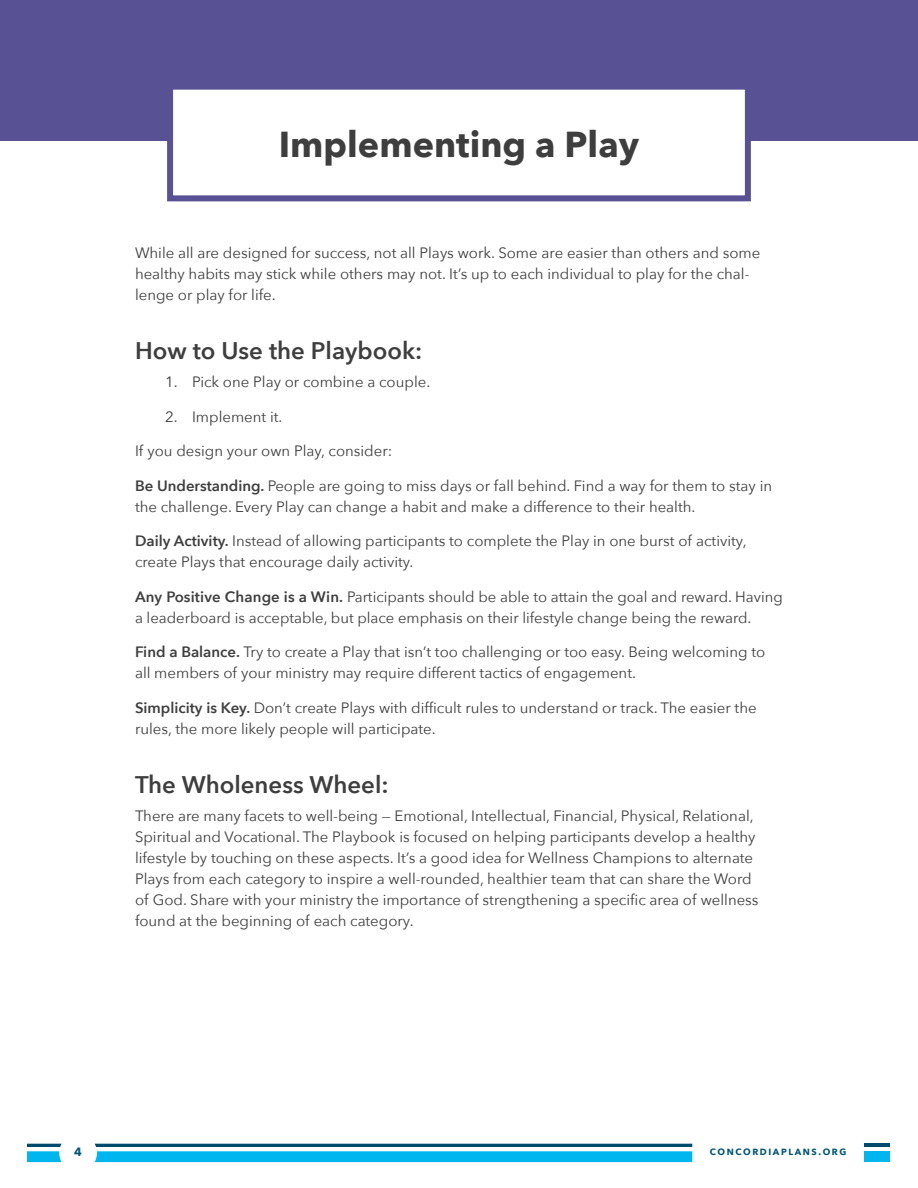
<style>
.page{position:relative;width:918px;height:1188px;background:#fff}
.page>*{position:absolute;margin:0;border:0;box-sizing:border-box;transform-origin:0 0}
.Conference_Call_box_heading{font:700 36px "Avenir Next";color:#3e3e3f}
.Subhead{font:600 24px "Avenir Next";color:#3e3e3f}
.Body{font:15px/21px "Avenir Next";color:#3e3e3f}
.t1{font:700 12px "Avenir Next";color:#005677}
.t2{font:700 9px "Avenir Next";letter-spacing:.175em;color:#005677}
.s1{font-weight:600}
</style>
<div class="page">
<svg style="left:27px;top:1144px;width:665px;height:18px"></svg>
<div style="left:864px;top:1151px;width:26px;height:11px;background:#00b6ef"></div>
<hr style="left:864px;top:1144px;width:26px;height:3px;background:#004b6c">
<div style="left:0;top:0;width:918px;height:140px;background:#585194"></div>
<div style="left:170px;top:87px;width:578px;height:111px;background:#fff"></div>
<div style="left:167px;top:84px;width:584px;height:117px;border:6px solid #585194"></div>
<p class="Conference_Call_box_heading" style="left:279px;top:113px;width:362px">Implementing a Play</p>
<p class="Body" style="left:135px;top:242px;width:627px">While all are designed for success, not all Plays work. Some are easier than others and some healthy habits may stick while others may not. It’s up to each individual to play for the chal&shy;lenge or play for life.</p>
<p class="Subhead" style="left:135px;top:330px;width:289px">How to Use the Playbook:</p>
<p class="Body" style="left:165px;top:371px;width:267px">1. Pick one Play or combine a couple.</p>
<p class="Body" style="left:165px;top:405px;width:119px">2. Implement it.</p>
<p class="Body" style="left:135px;top:440px;width:259px">If you design your own Play, consider:</p>
<p class="Body" style="left:135px;top:474px;width:639px"><span class="s1">Be Understanding.</span> People are going to miss days or fall behind. Find a way for them to stay in the challenge. Every Play can change a habit and make a difference to their health.</p>
<p class="Body" style="left:135px;top:530px;width:613px"><span class="s1">Daily Activity.</span> Instead of allowing participants to complete the Play in one burst of activity, create Plays that encourage daily activity.</p>
<p class="Body" style="left:135px;top:585px;width:649px"><span class="s1">Any Positive Change is a Win.</span> Participants should be able to attain the goal and reward. Having a leaderboard is acceptable, but place emphasis on their lifestyle change being the reward.</p>
<p class="Body" style="left:135px;top:641px;width:632px"><span class="s1">Find a Balance.</span> Try to create a Play that isn’t too challenging or too easy. Being welcoming to all members of your ministry may require different tactics of engagement.</p>
<p class="Body" style="left:135px;top:696px;width:623px"><span class="s1">Simplicity is Key.</span> Don’t create Plays with difficult rules to understand or track. The easier the rules, the more likely people will participate.</p>
<p class="Subhead" style="left:135px;top:764px;width:255px">The Wholeness Wheel:</p>
<p class="Body" style="left:135px;top:804px;width:625px">There are many facets to well-being — Emotional, Intellectual, Financial, Physical, Relational, Spiritual and Vocational. The Playbook is focused on helping participants develop a healthy lifestyle by touching on these aspects. It’s a good idea for Wellness Champions to alternate Plays from each category to inspire a well-rounded, healthier team that can share the Word of God. Share with your ministry the importance of strengthening a specific area of wellness found at the beginning of each category.</p>
<p class="t1" style="left:74px;top:1141px;width:9px">4</p>
<p class="t2" style="left:710px;top:1144px;width:138px">CONCORDIAPLANS.ORG</p>
</div>
